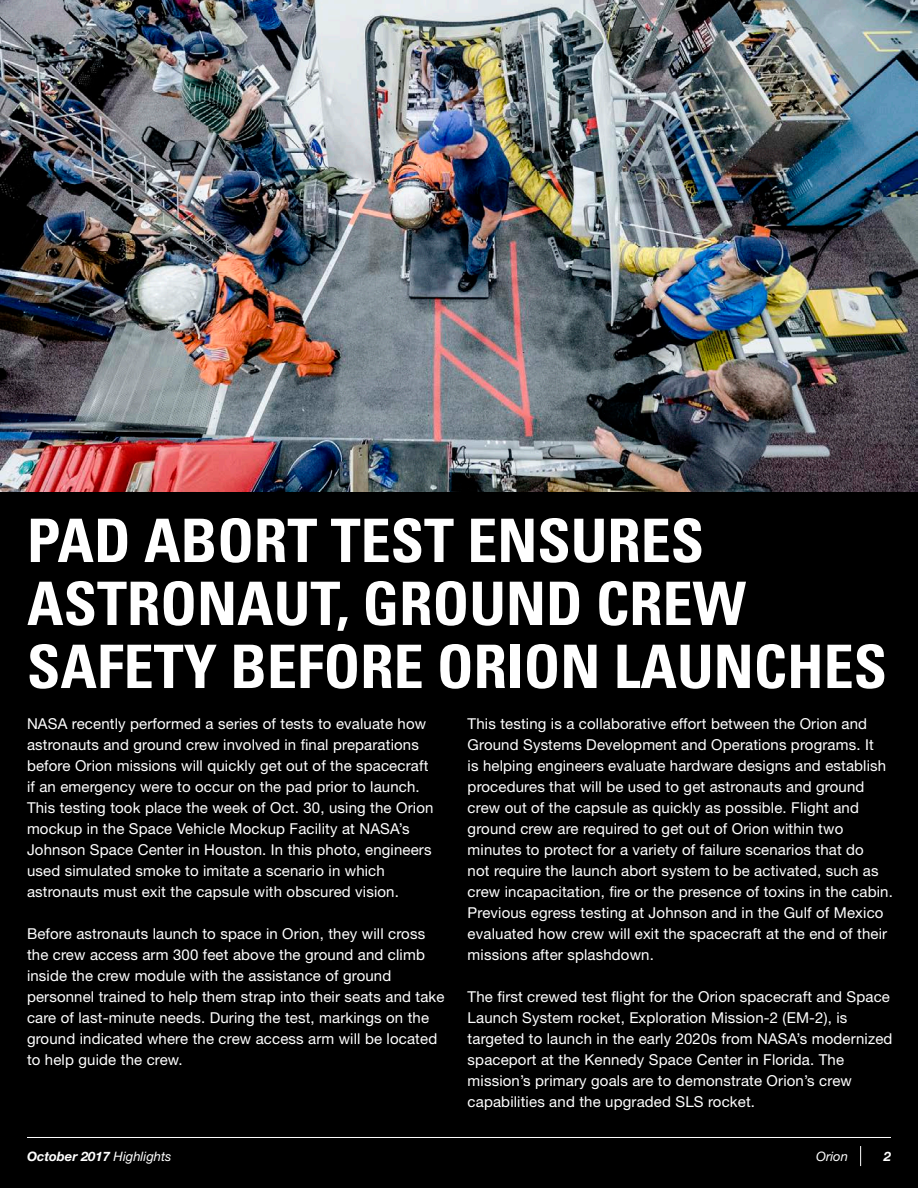
<style>
.page{position:relative;width:918px;height:1188px;background:#000}
.page>*{position:absolute;margin:0;border:0;box-sizing:border-box;transform-origin:0 0}
.Large_Title_Black{font:700 condensed 60px/63px "Univers LT Std";color:#fff}
.Body_Copy_Black{font:15px/21px "Helvetica Neue LT Pro";letter-spacing:.01em;color:#fff}
.t1{font:italic 700 13.05px "Helvetica Neue LT Pro";color:#fff}
.t2{font:italic 13.05px "Helvetica Neue LT Pro";color:#fff}
.s1{font-weight:400}
</style>
<div class="page">
<hr style="left:27px;top:1137px;width:864px;height:1px;background:#fff">
<svg style="left:860px;top:1146px;width:1px;height:20px"></svg>
<img style="left:0;top:0;width:918px;height:491px">
<p class="Large_Title_Black" style="left:27px;top:509px;width:862px">PAD ABORT TEST ENSURES<br>ASTRONAUT, GROUND CREW<br>SAFETY BEFORE ORION LAUNCHES</p>
<p class="Body_Copy_Black" style="left:27px;top:713px;width:408px">NASA recently performed a series of tests to evaluate how astronauts and ground crew involved in final preparations before Orion missions will quickly get out of the spacecraft if an emergency were to occur on the pad prior to launch.<br>This testing took place the week of Oct. 30, using the Orion mockup in the Space Vehicle Mockup Facility at NASA’s Johnson Space Center in Houston. In this photo, engineers used simulated smoke to imitate a scenario in which astronauts must exit the capsule with obscured vision.</p>
<p class="Body_Copy_Black" style="left:27px;top:923px;width:419px">Before astronauts launch to space in Orion, they will cross the crew access arm 300 feet above the ground and climb inside the crew module with the assistance of ground personnel trained to help them strap into their seats and take care of last-minute needs. During the test, markings on the ground indicated where the crew access arm will be located to help guide the crew.</p>
<p class="Body_Copy_Black" style="left:468px;top:713px;width:427px">This testing is a collaborative effort between the Orion and Ground Systems Development and Operations programs. It<br>is helping engineers evaluate hardware designs and establish procedures that will be used to get astronauts and ground crew out of the capsule as quickly as possible. Flight and ground crew are required to get out of Orion within two minutes to protect for a variety of failure scenarios that do<br>not require the launch abort system to be activated, such as crew incapacitation, fire or the presence of toxins in the cabin.<br>Previous egress testing at Johnson and in the Gulf of Mexico evaluated how crew will exit the spacecraft at the end of their missions after splashdown.</p>
<p class="Body_Copy_Black" style="left:468px;top:986px;width:426px">The first crewed test flight for the Orion spacecraft and Space Launch System rocket, Exploration Mission-2 (EM-2), is targeted to launch in the early 2020s from NASA’s modernized spaceport at the Kennedy Space Center in Florida. The mission’s primary goals are to demonstrate Orion’s crew capabilities and the upgraded SLS rocket.</p>
<p class="t1" style="left:27px;top:1148px;width:146px">October 2017 <span class="s1">Highlights</span></p>
<p class="t2" style="left:816px;top:1148px;width:33px">Orion</p>
<p class="t1" style="left:884px;top:1148px;width:9px">2</p>
</div>
